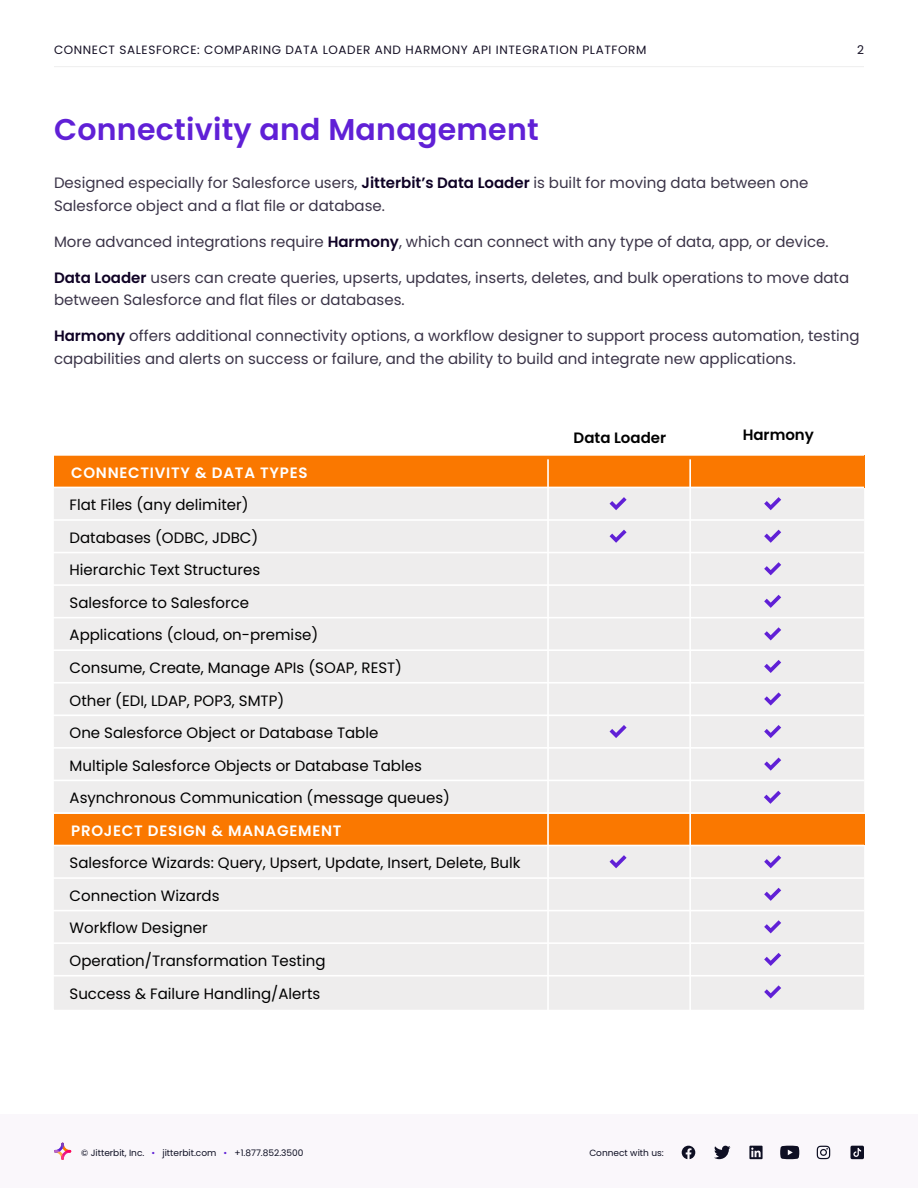
<style>
.page{position:relative;width:918px;height:1188px;background:#fff}
.page>*{position:absolute;margin:0;border:0;box-sizing:border-box;transform-origin:0 0}
.t1{font:600 30px "Poppins";letter-spacing:.01em;color:#6020d6}
.t2{font:15px/22.5px "Poppins";color:#3b3448}
.t3{font:15px/32.5px "Poppins";color:#000}
.t4{font:600 15px "Poppins";letter-spacing:.05em;color:#fff}
.t5{font:600 15px "Poppins";color:#000}
.t6{font:12px "Poppins";letter-spacing:.05em;color:#151025}
.t7{font:9px "Poppins";color:#0e0f23}
.s1{font-weight:600;color:#0f0225}
.s2{color:#6020d6}
</style>
<div class="page">
<div style="left:0;top:1115px;width:918px;height:73px;background:#faf7fb"></div>
<svg style="left:682px;top:1146px;width:13px;height:13px"></svg>
<svg style="left:714px;top:1146px;width:17px;height:13px"></svg>
<svg style="left:749px;top:1146px;width:14px;height:13px"></svg>
<svg style="left:784px;top:1145px;width:16px;height:15px"></svg>
<svg style="left:780px;top:1146px;width:19px;height:13px"></svg>
<svg style="left:816px;top:1145px;width:15px;height:15px"></svg>
<svg style="left:817px;top:1146px;width:13px;height:13px"></svg>
<svg style="left:850px;top:1146px;width:14px;height:13px"></svg>
<hr style="left:54px;top:66px;width:810px;height:1px;background:#eee">
<svg style="left:54px;top:1143px;width:17px;height:17px"></svg>
<div style="left:52px;top:480px;width:814px;height:531px;background:#eeeded;border:2px solid #fff"></div>
<div style="left:54px;top:455px;width:810px;height:32px;background:#fa7800"></div>
<div style="left:54px;top:814px;width:810px;height:31px;background:#fa7800"></div>
<hr style="left:52px;top:454px;width:812px;height:2px;background:#fff">
<hr style="left:52px;top:487px;width:812px;height:1px;background:#fff">
<hr style="left:52px;top:519px;width:812px;height:2px;background:#fff">
<hr style="left:52px;top:552px;width:812px;height:1px;background:#fff">
<hr style="left:52px;top:584px;width:812px;height:2px;background:#fff">
<hr style="left:52px;top:617px;width:812px;height:1px;background:#fff">
<hr style="left:52px;top:649px;width:812px;height:2px;background:#fff">
<hr style="left:52px;top:682px;width:812px;height:2px;background:#fff">
<hr style="left:52px;top:714px;width:812px;height:2px;background:#fff">
<hr style="left:52px;top:747px;width:812px;height:2px;background:#fff">
<hr style="left:52px;top:780px;width:812px;height:1px;background:#fff">
<hr style="left:52px;top:812px;width:812px;height:2px;background:#fff">
<hr style="left:52px;top:845px;width:812px;height:1px;background:#fff">
<hr style="left:52px;top:877px;width:812px;height:2px;background:#fff">
<hr style="left:52px;top:910px;width:812px;height:1px;background:#fff">
<hr style="left:52px;top:942px;width:812px;height:2px;background:#fff">
<hr style="left:52px;top:975px;width:812px;height:2px;background:#fff">
<svg style="left:610px;top:497px;width:17px;height:13px"></svg>
<svg style="left:764px;top:497px;width:17px;height:13px"></svg>
<svg style="left:610px;top:530px;width:17px;height:13px"></svg>
<svg style="left:764px;top:530px;width:17px;height:13px"></svg>
<svg style="left:764px;top:562px;width:17px;height:13px"></svg>
<svg style="left:764px;top:595px;width:17px;height:13px"></svg>
<svg style="left:764px;top:627px;width:17px;height:13px"></svg>
<svg style="left:764px;top:660px;width:17px;height:13px"></svg>
<svg style="left:764px;top:692px;width:17px;height:14px"></svg>
<svg style="left:610px;top:725px;width:17px;height:13px"></svg>
<svg style="left:764px;top:725px;width:17px;height:13px"></svg>
<svg style="left:764px;top:758px;width:17px;height:13px"></svg>
<svg style="left:610px;top:855px;width:17px;height:13px"></svg>
<svg style="left:764px;top:855px;width:17px;height:13px"></svg>
<svg style="left:764px;top:888px;width:17px;height:13px"></svg>
<svg style="left:764px;top:920px;width:17px;height:13px"></svg>
<svg style="left:764px;top:953px;width:17px;height:13px"></svg>
<svg style="left:764px;top:985px;width:17px;height:14px"></svg>
<hr style="left:547px;top:459px;width:2px;height:552px;background:#fff">
<hr style="left:689px;top:459px;width:2px;height:552px;background:#fff">
<svg style="left:764px;top:791px;width:17px;height:13px"></svg>
<p class="t6" style="left:54px;top:43px;width:594px">CONNECT SALESFORCE: COMPARING DATA LOADER AND HARMONY API INTEGRATION PLATFORM</p>
<p class="t6" style="left:857px;top:43px;width:8px">2</p>
<h1 class="t1" style="left:54px;top:116px;width:486px">Connectivity and Management</h1>
<p class="t2" style="left:54px;top:172px;width:756px">Designed especially for Salesforce users, <span class="s1">Jitterbit’s Data Loader</span> is built for moving data between one<br>Salesforce object and a flat file or database.</p>
<p class="t2" style="left:54px;top:230px;width:776px">More advanced integrations require <span class="s1">Harmony</span>, which can connect with any type of data, app, or device.</p>
<p class="t2" style="left:54px;top:266px;width:797px"><span class="s1">Data Loader</span> users can create queries, upserts, updates, inserts, deletes, and bulk operations to move data between Salesforce and flat files or databases.</p>
<p class="t2" style="left:54px;top:325px;width:807px"><span class="s1">Harmony</span> offers additional connectivity options, a workflow designer to support process automation, testing capabilities and alerts on success or failure, and the ability to build and integrate new applications.</p>
<p class="t4" style="left:71px;top:466px;width:238px">CONNECTIVITY &amp; DATA TYPES</p>
<p class="t3" style="left:70px;top:489px;width:382px">Flat Files (any delimiter)<br>Databases (ODBC, JDBC)<br>Hierarchic Text Structures<br>Salesforce to Salesforce<br>Applications (cloud, on-premise)<br>Consume, Create, Manage APIs (SOAP, REST)<br>Other (EDI, LDAP, POP3, SMTP)<br>One Salesforce Object or Database Table<br>Multiple Salesforce Objects or Database Tables Asynchronous Communication (message queues)</p>
<p class="t4" style="left:71px;top:824px;width:272px">PROJECT DESIGN &amp; MANAGEMENT</p>
<p class="t3" style="left:70px;top:847px;width:453px">Salesforce Wizards: Query, Upsert, Update, Insert, Delete, Bulk Connection Wizards<br>Workflow Designer<br>Operation/Transformation Testing<br>Success &amp; Failure Handling/Alerts</p>
<p class="t5" style="left:574px;top:431px;width:94px">Data Loader</p>
<p class="t5" style="left:743px;top:429px;width:73px">Harmony</p>
<p class="t7" style="left:81px;top:1147px;width:224px">© Jitterbit, Inc. <span class="s2">•</span> jitterbit.com <span class="s2">•</span> +1.877.852.3500</p>
<p class="t7" style="left:589px;top:1147px;width:76px">Connect with us:</p>
</div>
